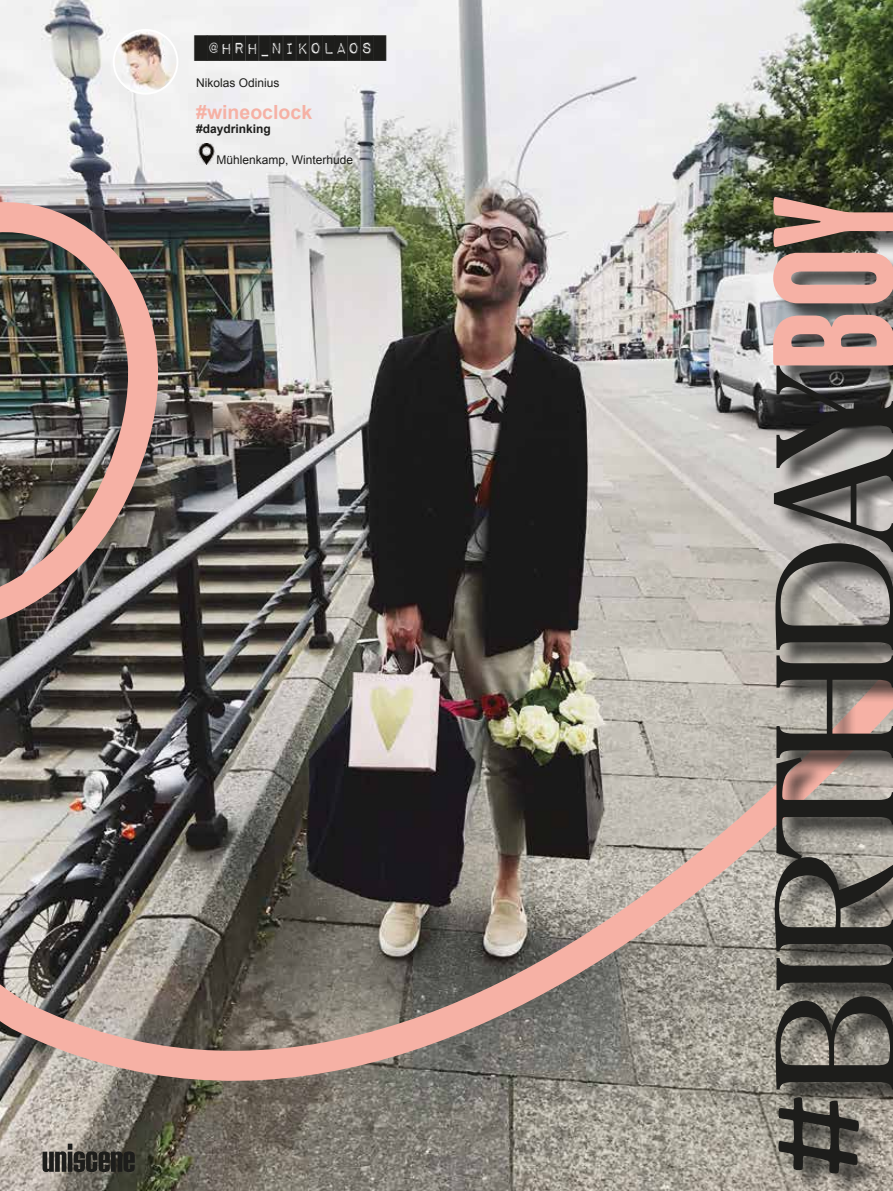
<style>
.page{position:relative;width:893px;height:1191px;background:#fff}
.page>*{position:absolute;margin:0;border:0;box-sizing:border-box;transform-origin:0 0}
.t1{font:164.4px "Romana BT";letter-spacing:-.04em;color:#1d1d1b}
.t2{font:21px "Impact Label";letter-spacing:.02em;color:#1d1d1b}
.t3{font:700 19.5px "Arial";color:#f6b1a5}
.t4{font:12px "Arial";color:#1d1d1b}
.t5{font:700 12px "Arial";color:#1d1d1b}
.s1{font-family:"Garage Gothic";font-weight:700}
.s2{font-family:"Garage Gothic";font-weight:700;font-size:173.85px;color:#f6b1a5}
</style>
<div class="page">
<img style="left:0;top:0;width:893px;height:1191px">
<svg style="left:43px;top:1143px;width:92px;height:29px"></svg>
<div style="left:776px;top:200px;width:117px;height:991px;background:#1d1d1b;opacity:.75"></div>
<img style="left:114px;top:30px;width:63px;height:64px;border-radius:32px">
<div style="left:113px;top:29px;width:65px;height:66px;border:2px solid #fff;border-radius:50%"></div>
<img style="left:196px;top:144px;width:21px;height:20px">
<h2 class="t2" style="left:208px;top:35px;width:167px">@HRH_NIKOLAOS</h2>
<p class="t4" style="left:196px;top:75px;width:85px">Nikolas Odinius</p>
<h3 class="t3" style="left:196px;top:99px;width:117px">#wineoclock</h3>
<p class="t5" style="left:196px;top:121px;width:76px">#daydrinking</p>
<p class="t4" style="left:217px;top:152px;width:138px">Mühlenkamp, Winterhude</p>
<h1 class="t1" style="left:736px;top:1175px;width:982px;rotate:-90deg"><span class="s1">#</span>BIRTHDAY<span class="s2">BOY</span></h1>
</div>
